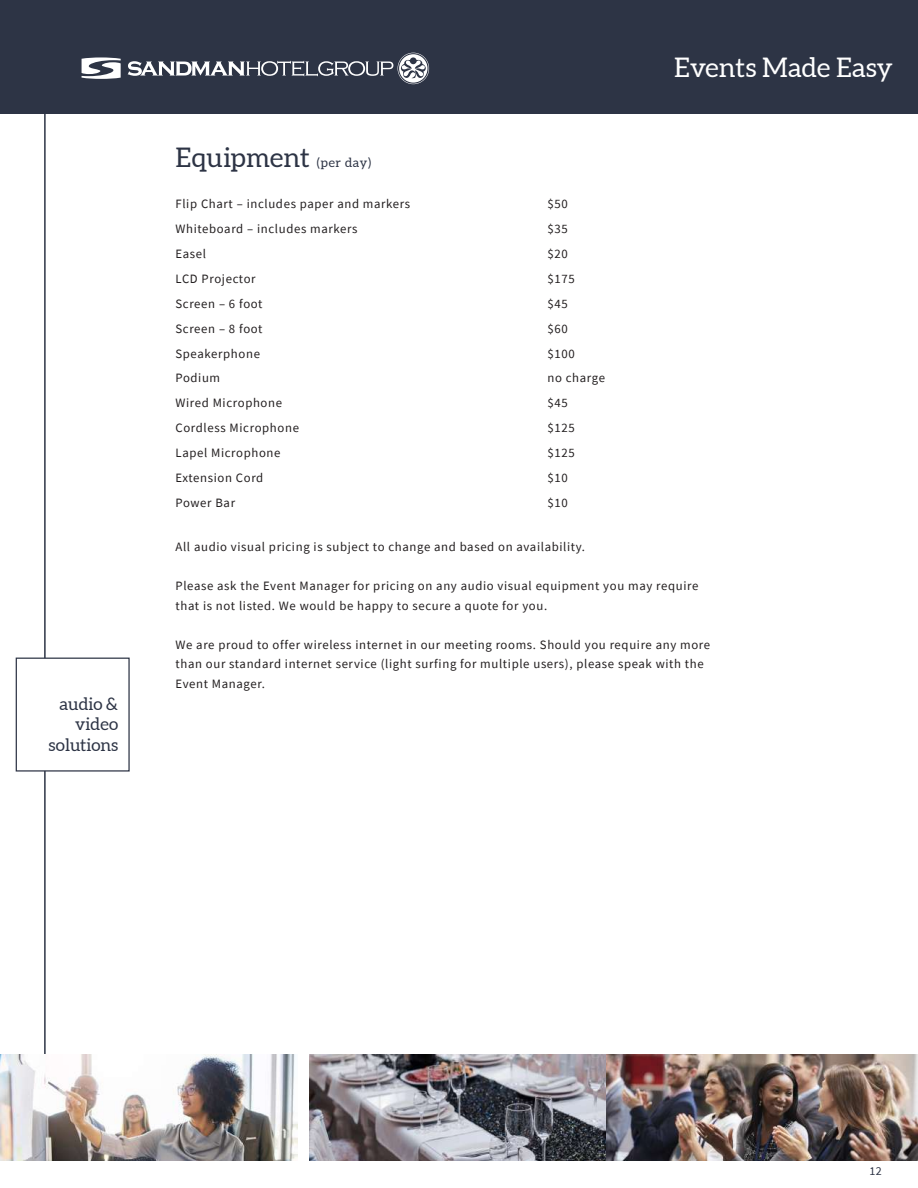
<style>
.page{position:relative;width:918px;height:1188px;background:#fff}
.page>*{position:absolute;margin:0;border:0;box-sizing:border-box;transform-origin:0 0}
.t1{font:27px "Aleo";color:#2d3445}
.t2{font:27px "Aleo";color:#fff}
.t3{font:17.25px/20.7px "Aleo";color:#2d3445;text-align:right}
.t4{font:12.75px/19.5px "Source Sans Pro";letter-spacing:.05em;color:#231f20}
.t5{font:12px "Source Sans Pro";color:#2d3445}
.s1{font-size:12.75px}
</style>
<div class="page">
<div style="left:0;top:0;width:918px;height:114px;background:#2d3445"></div>
<hr style="left:44px;top:113px;width:2px;height:1048px;background:#2d3445">
<div style="left:16px;top:658px;width:114px;height:114px;background:#fff;border:1px solid #2d3445"></div>
<img style="left:309px;top:1054px;width:609px;height:107px">
<img style="left:0;top:1055px;width:297px;height:106px">
<svg style="left:128px;top:53px;width:301px;height:31px"></svg>
<svg style="left:82px;top:57px;width:39px;height:22px"></svg>
<h2 class="t3" style="left:48px;top:694px;width:71px">audio &amp; video solutions</h2>
<h1 class="t1" style="left:176px;top:142px;width:197px">Equipment <span class="s1">(per day)</span></h1>
<h1 class="t2" style="left:674px;top:52px;width:220px">Events Made Easy</h1>
<p class="t4" style="left:176px;top:194px;width:236px">Flip Chart – includes paper and markers</p>
<p class="t4" style="left:547px;top:194px;width:22px">$50</p>
<p class="t4" style="left:176px;top:219px;width:184px">Whiteboard – includes markers</p>
<p class="t4" style="left:547px;top:219px;width:22px">$35</p>
<p class="t4" style="left:176px;top:244px;width:32px">Easel</p>
<p class="t4" style="left:547px;top:244px;width:22px">$20</p>
<p class="t4" style="left:176px;top:269px;width:82px">LCD Projector</p>
<p class="t4" style="left:547px;top:269px;width:29px">$175</p>
<p class="t4" style="left:176px;top:294px;width:89px">Screen – 6 foot</p>
<p class="t4" style="left:547px;top:294px;width:22px">$45</p>
<p class="t4" style="left:176px;top:319px;width:89px">Screen – 8 foot</p>
<p class="t4" style="left:547px;top:319px;width:22px">$60</p>
<p class="t4" style="left:176px;top:344px;width:86px">Speakerphone</p>
<p class="t4" style="left:547px;top:344px;width:29px">$100</p>
<p class="t4" style="left:176px;top:368px;width:46px">Podium</p>
<p class="t4" style="left:547px;top:368px;width:59px">no charge</p>
<p class="t4" style="left:176px;top:393px;width:108px">Wired Microphone</p>
<p class="t4" style="left:547px;top:393px;width:22px">$45</p>
<p class="t4" style="left:176px;top:418px;width:125px">Cordless Microphone</p>
<p class="t4" style="left:547px;top:418px;width:29px">$125</p>
<p class="t4" style="left:176px;top:443px;width:107px">Lapel Microphone</p>
<p class="t4" style="left:547px;top:443px;width:29px">$125</p>
<p class="t4" style="left:176px;top:468px;width:89px">Extension Cord</p>
<p class="t4" style="left:547px;top:468px;width:22px">$10</p>
<p class="t4" style="left:176px;top:493px;width:61px">Power Bar</p>
<p class="t4" style="left:547px;top:493px;width:22px">$10</p>
<p class="t4" style="left:176px;top:537px;width:411px">All audio visual pricing is subject to change and based on availability.</p>
<p class="t4" style="left:176px;top:576px;width:524px">Please ask the Event Manager for pricing on any audio visual equipment you may require that is not listed. We would be happy to secure a quote for you.</p>
<p class="t4" style="left:176px;top:635px;width:536px">We are proud to offer wireless internet in our meeting rooms. Should you require any more than our standard internet service (light surfing for multiple users), please speak with the<br>Event Manager.</p>
<p class="t5" style="left:869px;top:1164px;width:14px">12</p>
</div>
